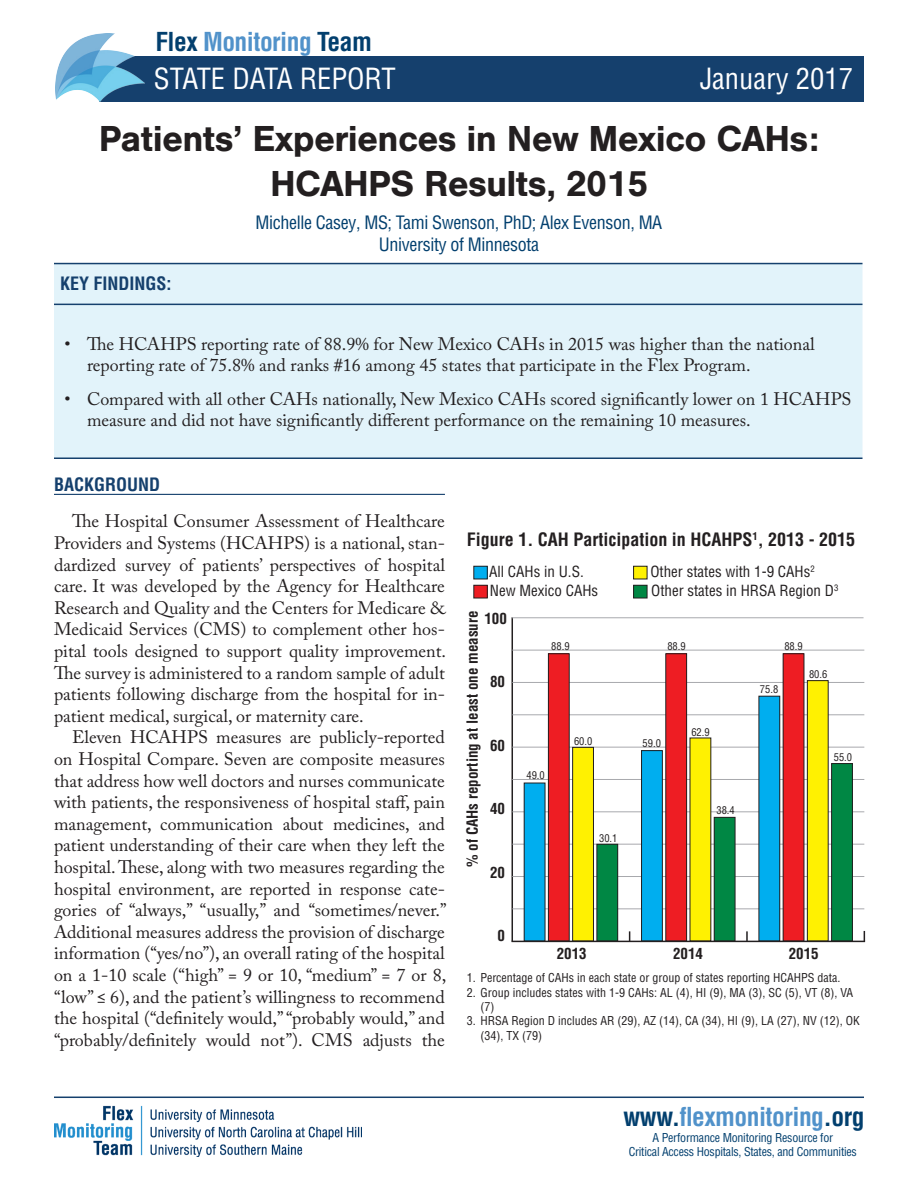
<style>
.page{position:relative;width:918px;height:1188px;background:#fff}
.page>*{position:absolute;margin:0;border:0;box-sizing:border-box;transform-origin:0 0}
.t1{font:700 37.5px "Nimbus San";letter-spacing:-.02em;color:#231f20}
.t2{font:condensed 28.5px "Helvetica LT Pro";color:#fff}
.t3{font:700 condensed 25.5px "Helvetica LT Std";letter-spacing:-.02em;color:#5192ca}
.FMT_body_text{font:18px/21.6px "Adobe Caslon Pro";color:#231f20;text-align:justify}
.t4{font:condensed 18px "Helvetica LT Pro";letter-spacing:-.02em;color:#023f6e}
.t5{font:700 condensed 18px "Helvetica LT Std";color:#231f20}
.FMT_Headers{font:700 condensed 18px "Helvetica LT Std";color:#15406d}
.t6{font:condensed 15px "Helvetica LT Pro";color:#231f20}
.t7{font:700 condensed 15px "Helvetica LT Std";color:#231f20}
.t8{font:condensed 12px/14.4px "Helvetica LT Pro";color:#231f20}
.t9{font:condensed 12px/14.4px "Helvetica LT Pro";letter-spacing:-.02em;color:#023f6e;text-align:center}
.t10{font:condensed 10.5px "Helvetica LT Pro";color:#231f20}
.s1{color:#023f6e}
</style>
<div class="page">
<hr style="left:512px;top:617px;width:1px;height:324px;background:#231f20">
<hr style="left:512px;top:908px;width:352px;height:1px;background:#a8a9ad">
<hr style="left:512px;top:844px;width:352px;height:1px;background:#a8a9ad">
<hr style="left:512px;top:779px;width:352px;height:1px;background:#a8a9ad">
<hr style="left:512px;top:650px;width:352px;height:1px;background:#a8a9ad">
<hr style="left:512px;top:876px;width:352px;height:1px;background:#a8a9ad">
<hr style="left:512px;top:811px;width:352px;height:1px;background:#a8a9ad">
<hr style="left:512px;top:747px;width:352px;height:1px;background:#a8a9ad">
<hr style="left:512px;top:617px;width:352px;height:1px;background:#a8a9ad">
<hr style="left:512px;top:714px;width:352px;height:1px;background:#a8a9ad">
<hr style="left:512px;top:682px;width:352px;height:1px;background:#a8a9ad">
<svg style="left:746px;top:931px;width:2px;height:10px"></svg>
<div style="left:474px;top:566px;width:13px;height:13px;background:#00aeef"></div>
<div style="left:473px;top:566px;width:15px;height:13px;border:1px solid #231f20"></div>
<div style="left:474px;top:585px;width:13px;height:13px;background:#ee1d23"></div>
<div style="left:473px;top:585px;width:15px;height:13px;border:1px solid #231f20"></div>
<div style="left:634px;top:566px;width:13px;height:13px;background:#fff101"></div>
<div style="left:633px;top:566px;width:14px;height:13px;border:1px solid #231f20"></div>
<div style="left:634px;top:585px;width:13px;height:13px;background:#008744"></div>
<div style="left:633px;top:585px;width:14px;height:13px;border:1px solid #231f20"></div>
<div style="left:832px;top:764px;width:20px;height:177px;background:#008744"></div>
<div style="left:831px;top:763px;width:22px;height:178px;border:1px solid #231f20"></div>
<div style="left:807px;top:681px;width:21px;height:260px;background:#fff101"></div>
<div style="left:807px;top:680px;width:22px;height:261px;border:1px solid #231f20"></div>
<div style="left:783px;top:654px;width:21px;height:287px;background:#ee1d23"></div>
<div style="left:759px;top:696px;width:21px;height:245px;background:#00aeef"></div>
<div style="left:759px;top:696px;width:21px;height:245px;border:1px solid #231f20"></div>
<div style="left:714px;top:817px;width:21px;height:124px;background:#008744"></div>
<div style="left:714px;top:817px;width:21px;height:124px;border:1px solid #231f20"></div>
<div style="left:690px;top:738px;width:21px;height:203px;background:#fff101"></div>
<div style="left:666px;top:654px;width:21px;height:287px;background:#ee1d23"></div>
<div style="left:665px;top:653px;width:22px;height:288px;border:1px solid #231f20"></div>
<div style="left:642px;top:751px;width:20px;height:190px;background:#00aeef"></div>
<div style="left:641px;top:750px;width:22px;height:191px;border:1px solid #231f20"></div>
<div style="left:597px;top:844px;width:21px;height:97px;background:#008744"></div>
<div style="left:596px;top:844px;width:22px;height:97px;border:1px solid #231f20"></div>
<div style="left:573px;top:747px;width:20px;height:194px;background:#fff101"></div>
<div style="left:572px;top:747px;width:22px;height:194px;border:1px solid #231f20"></div>
<div style="left:548px;top:654px;width:21px;height:287px;background:#ee1d23"></div>
<div style="left:548px;top:653px;width:22px;height:288px;border:1px solid #231f20"></div>
<div style="left:524px;top:783px;width:21px;height:158px;background:#00aeef"></div>
<hr style="left:512px;top:941px;width:353px;height:1px;background:#231f20">
<hr style="left:54px;top:494px;width:391px;height:1px;background:#15406d">
<div style="left:100px;top:56px;width:764px;height:46px;background:#15406d"></div>
<img style="left:56px;top:33px;width:88px;height:69px">
<div style="left:54px;top:264px;width:808px;height:194px;background:#e2f3fa"></div>
<hr style="left:54px;top:304px;width:808px;height:1px;background:#15406d">
<hr style="left:54px;top:263px;width:808px;height:1px;background:#15406d">
<hr style="left:54px;top:458px;width:808px;height:1px;background:#15406d">
<img style="left:54px;top:1105px;width:308px;height:51px">
<hr style="left:54px;top:1097px;width:810px;height:1px;background:#15406d">
<p class="t3" style="left:155px;top:25px;width:218px"><span class="s1">Flex</span> Monitoring <span class="s1">Team</span></p>
<p class="t2" style="left:154px;top:61px;width:243px">STATE DATA REPORT</p>
<p class="t2" style="left:700px;top:61px;width:155px">January 2017</p>
<p class="t1" style="left:99px;top:117px;width:722px">Patients’ Experiences in New Mexico CAHs:</p>
<p class="t1" style="left:270px;top:162px;width:379px">HCAHPS Results, 2015</p>
<p class="t4" style="left:256px;top:212px;width:408px">Michelle Casey, MS; Tami Swenson, PhD; Alex Evenson, MA</p>
<p class="t4" style="left:379px;top:233px;width:162px">University of Minnesota</p>
<p class="FMT_Headers" style="left:60px;top:273px;width:113px">KEY FINDINGS:</p>
<p class="FMT_body_text" style="left:87px;top:333px;width:729px;text-indent:-22px">• The HCAHPS reporting rate of 88.9% for New Mexico CAHs in 2015 was higher than the national reporting rate of 75.8% and ranks #16 among 45 states that participate in the Flex Program.</p>
<p class="FMT_body_text" style="left:87px;top:388px;width:766px;text-indent:-22px">• Compared with all other CAHs nationally, New Mexico CAHs scored significantly lower on 1 HCAHPS measure and did not have significantly different performance on the remaining 10 measures.</p>
<p class="FMT_Headers" style="left:54px;top:473px;width:108px">BACKGROUND</p>
<p class="FMT_body_text" style="left:54px;top:510px;width:394px;text-indent:18px">The Hospital Consumer Assessment of Healthcare Providers and Systems (HCAHPS) is a national, stan&shy;dardized survey of patients’ perspectives of hospital care. It was developed by the Agency for Healthcare Research and Quality and the Centers for Medicare &amp; Medicaid Services (CMS) to complement other hos&shy;pital tools designed to support quality improvement.<br>The survey is administered to a random sample of adult patients following discharge from the hospital for in&shy;patient medical, surgical, or maternity care.</p>
<p class="FMT_body_text" style="left:54px;top:726px;width:394px;text-indent:18px">Eleven HCAHPS measures are publicly-reported on Hospital Compare. Seven are composite measures that address how well doctors and nurses communicate with patients, the responsiveness of hospital staff, pain management, communication about medicines, and patient understanding of their care when they left the hospital. These, along with two measures regarding the hospital environment, are reported in response cate&shy;gories of “always,” “usually,” and “sometimes/never.” Additional measures address the provision of discharge information (“yes/no”), an overall rating of the hospital on a 1-10 scale (“high” = 9 or 10, “medium” = 7 or 8, “low” ≤ 6), and the patient’s willingness to recommend the hospital (“definitely would,” “probably would,” and “probably/definitely would not”). CMS adjusts the</p>
<p class="t5" style="left:467px;top:528px;width:390px">Figure 1. CAH Participation in HCAHPS<sup>1</sup>, 2013 - 2015</p>
<p class="t6" style="left:489px;top:562px;width:96px">All CAHs in U.S.</p>
<p class="t6" style="left:490px;top:581px;width:110px">New Mexico CAHs</p>
<p class="t6" style="left:650px;top:562px;width:166px">Other states with 1-9 CAHs<sup>2</sup></p>
<p class="t6" style="left:651px;top:581px;width:189px">Other states in HRSA Region D<sup>3</sup></p>
<p class="t7" style="left:463px;top:867px;width:258px;rotate:-90deg">% of CAHs reporting at least one measure</p>
<p class="t7" style="left:484px;top:609px;width:24px">100</p>
<p class="t7" style="left:490px;top:672px;width:16px">80</p>
<p class="t7" style="left:490px;top:736px;width:16px">60</p>
<p class="t7" style="left:490px;top:799px;width:16px">40</p>
<p class="t7" style="left:490px;top:863px;width:16px">20</p>
<p class="t10" style="left:551px;top:640px;width:20px">88.9</p>
<p class="t10" style="left:526px;top:769px;width:20px">49.0</p>
<p class="t10" style="left:574px;top:735px;width:20px">60.0</p>
<p class="t10" style="left:599px;top:831px;width:20px">30.1</p>
<p class="t10" style="left:667px;top:639px;width:20px">88.9</p>
<p class="t10" style="left:643px;top:736px;width:20px">59.0</p>
<p class="t10" style="left:691px;top:726px;width:20px">62.9</p>
<p class="t10" style="left:716px;top:804px;width:20px">38.4</p>
<p class="t10" style="left:784px;top:640px;width:20px">88.9</p>
<p class="t10" style="left:760px;top:683px;width:20px">75.8</p>
<p class="t10" style="left:809px;top:667px;width:20px">80.6</p>
<p class="t10" style="left:834px;top:750px;width:20px">55.0</p>
<p class="t7" style="left:498px;top:926px;width:9px">0</p>
<p class="t7" style="left:557px;top:944px;width:31px">2013</p>
<p class="t7" style="left:673px;top:944px;width:31px">2014</p>
<p class="t7" style="left:789px;top:944px;width:31px">2015</p>
<p class="t8" style="left:467px;top:971px;width:375px">1. Percentage of CAHs in each state or group of states reporting HCAHPS data.</p>
<p class="t8" style="left:480px;top:985px;width:374px;text-indent:-14px">2. Group includes states with 1-9 CAHs: AL (4), HI (9), MA (3), SC (5), VT (8), VA (7)</p>
<p class="t8" style="left:480px;top:1014px;width:381px;text-indent:-14px">3. HRSA Region D includes AR (29), AZ (14), CA (34), HI (9), LA (27), NV (12), OK (34), TX (79)</p>
<p class="t3" style="left:623px;top:1100px;width:243px"><span class="s1">www.</span>flexmonitoring<span class="s1">.org</span></p>
<p class="t9" style="left:629px;top:1130px;width:230px">A Performance Monitoring Resource for<br>Critical Access Hospitals, States, and Communities</p>
</div>
